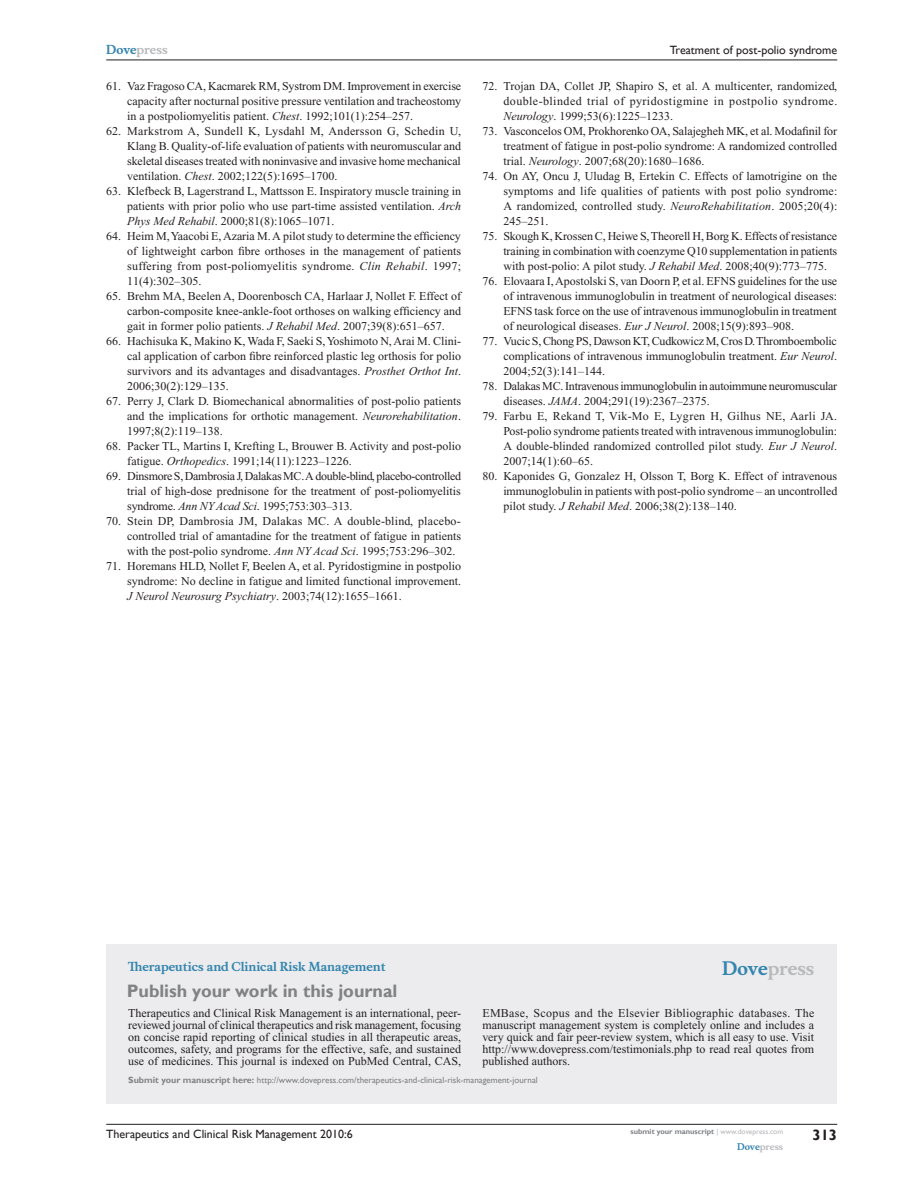
<style>
.page{position:relative;width:918px;height:1188px;background:#fff}
.page>*{position:absolute;margin:0;border:0;box-sizing:border-box;transform-origin:0 0}
.t1{font:700 18px "Gill Sans";color:#808285}
.t2{font:700 18px "Musee";color:#b8b9bc}
.t3{font:700 15px "Gill Sans";color:#231f20}
.t4{font:12px/15px "Times New Roman";color:#231f20;text-align:justify}
.t5{font:12px/15px "Times New Roman";letter-spacing:-.02em;color:#231f20}
.t6{font:12px "Gill Sans";color:#231f20}
.t7{font:700 12px "Musee";color:#3485ae}
.t8{font:700 12px "Musee";color:#b8b9bc}
.t9{font:9px "Gill Sans";color:#808285}
.t10{font:700 9px "Musee";color:#b8b9bc}
.t11{font:700 7.5px "Gill Sans";color:#808285}
.s1{color:#3485ae}
.s2{font-style:italic}
.s3{font-weight:700}
.s4{font-weight:400;color:#b8b9bc}
</style>
<div class="page">
<div style="left:106px;top:944px;width:731px;height:159px;background:#ececee"></div>
<hr style="left:106px;top:1124px;width:731px;height:1px;background:#231f20">
<hr style="left:106px;top:60px;width:731px;height:1px;background:#231f20">
<p class="t8" style="left:106px;top:43px;width:63px"><span class="s1">Dove</span>press</p>
<p class="t4" style="left:127px;top:79px;width:336px;text-indent:-21px">61. Vaz Fragoso CA, Kacmarek RM, Systrom DM. Improvement in exercise capacity after nocturnal positive pressure ventilation and tracheostomy in a postpoliomyelitis patient. <span class="s2">Chest</span>. 1992;101(1):254–257.</p>
<p class="t4" style="left:127px;top:124px;width:335px;text-indent:-21px">62. Markstrom A, Sundell K, Lysdahl M, Andersson G, Schedin U, Klang B. Quality-of-life evaluation of patients with neuromuscular and skeletal diseases treated with noninvasive and invasive home mechanical ventilation. <span class="s2">Chest</span>. 2002;122(5):1695–1700.</p>
<p class="t4" style="left:127px;top:184px;width:335px;text-indent:-21px">63. Klefbeck B, Lagerstrand L, Mattsson E. Inspiratory muscle training in patients with prior polio who use part-time assisted ventilation. <span class="s2">Arch Phys Med Rehabil</span>. 2000;81(8):1065–1071.</p>
<p class="t4" style="left:127px;top:229px;width:335px;text-indent:-21px">64. Heim M, Yaacobi E, Azaria M. A pilot study to determine the efficiency of lightweight carbon fibre orthoses in the management of patients suffering from post-poliomyelitis syndrome. <span class="s2">Clin Rehabil</span>. 1997; 11(4):302–305.</p>
<p class="t4" style="left:127px;top:289px;width:335px;text-indent:-21px">65. Brehm MA, Beelen A, Doorenbosch CA, Harlaar J, Nollet F. Effect of carbon-composite knee-ankle-foot orthoses on walking efficiency and gait in former polio patients. <span class="s2">J Rehabil Med</span>. 2007;39(8):651–657.</p>
<p class="t4" style="left:127px;top:334px;width:335px;text-indent:-21px">66. Hachisuka K, Makino K, Wada F, Saeki S, Yoshimoto N, Arai M. Clini&shy;cal application of carbon fibre reinforced plastic leg orthosis for polio survivors and its advantages and disadvantages. <span class="s2">Prosthet Orthot Int</span>.<br>2006;30(2):129–135.</p>
<p class="t4" style="left:127px;top:394px;width:335px;text-indent:-21px">67. Perry J, Clark D. Biomechanical abnormalities of post-polio patients and the implications for orthotic management. <span class="s2">Neurorehabilitation</span>.<br>1997;8(2):119–138.</p>
<p class="t4" style="left:127px;top:439px;width:335px;text-indent:-21px">68. Packer TL, Martins I, Krefting L, Brouwer B. Activity and post-polio fatigue. <span class="s2">Orthopedics</span>. 1991;14(11):1223–1226.</p>
<p class="t4" style="left:127px;top:469px;width:335px;text-indent:-21px">69. Dinsmore S, Dambrosia J, Dalakas MC. A double-blind, placebo-controlled trial of high-dose prednisone for the treatment of post-poliomyelitis syndrome. <span class="s2">Ann NY Acad Sci</span>. 1995;753:303–313.</p>
<p class="t4" style="left:127px;top:514px;width:335px;text-indent:-21px">70. Stein DP, Dambrosia JM, Dalakas MC. A double-blind, placebo&shy;controlled trial of amantadine for the treatment of fatigue in patients with the post-polio syndrome. <span class="s2">Ann NY Acad Sci</span>. 1995;753:296–302.</p>
<p class="t4" style="left:127px;top:559px;width:335px;text-indent:-21px">71. Horemans HLD, Nollet F, Beelen A, et al. Pyridostigmine in postpolio syndrome: No decline in fatigue and limited functional improvement.<br><span class="s2">J Neurol Neurosurg Psychiatry</span>. 2003;74(12):1655–1661.</p>
<p class="t6" style="left:670px;top:43px;width:169px">Treatment of post-polio syndrome</p>
<p class="t4" style="left:503px;top:79px;width:335px;text-indent:-21px">72. Trojan DA, Collet JP, Shapiro S, et al. A multicenter, randomized, double-blinded trial of pyridostigmine in postpolio syndrome.<br><span class="s2">Neurology</span>. 1999;53(6):1225–1233.</p>
<p class="t4" style="left:503px;top:124px;width:335px;text-indent:-21px">73. Vasconcelos OM, Prokhorenko OA, Salajegheh MK, et al. Modafinil for treatment of fatigue in post-polio syndrome: A randomized controlled trial. <span class="s2">Neurology</span>. 2007;68(20):1680–1686.</p>
<p class="t4" style="left:503px;top:169px;width:335px;text-indent:-21px">74. On AY, Oncu J, Uludag B, Ertekin C. Effects of lamotrigine on the symptoms and life qualities of patients with post polio syndrome:<br>A randomized, controlled study. <span class="s2">NeuroRehabilitation</span>. 2005;20(4):<br>245–251.</p>
<p class="t4" style="left:503px;top:229px;width:335px;text-indent:-21px">75. Skough K, Krossen C, Heiwe S, Theorell H, Borg K. Effects of resistance training in combination with coenzyme Q10 supplementation in patients with post-polio: A pilot study. <span class="s2">J Rehabil Med</span>. 2008;40(9):773–775.</p>
<p class="t4" style="left:503px;top:274px;width:335px;text-indent:-21px">76. Elovaara I, Apostolski S, van Doorn P, et al. EFNS guidelines for the use of intravenous immunoglobulin in treatment of neurological diseases:<br>EFNS task force on the use of intravenous immunoglobulin in treatment of neurological diseases. <span class="s2">Eur J Neurol</span>. 2008;15(9):893–908.</p>
<p class="t4" style="left:503px;top:334px;width:335px;text-indent:-21px">77. Vucic S, Chong PS, Dawson KT, Cudkowicz M, Cros D. Thromboembolic complications of intravenous immunoglobulin treatment. <span class="s2">Eur Neurol</span>.<br>2004;52(3):141–144.</p>
<p class="t5" style="left:503px;top:379px;width:335px;text-indent:-21px">78. Dalakas MC. Intravenous immunoglobulin in autoimmune neuromuscular diseases. <span class="s2">JAMA</span>. 2004;291(19):2367–2375.</p>
<p class="t4" style="left:503px;top:409px;width:335px;text-indent:-21px">79. Farbu E, Rekand T, Vik-Mo E, Lygren H, Gilhus NE, Aarli JA.<br>Post-polio syndrome patients treated with intravenous immunoglobulin:<br>A double-blinded randomized controlled pilot study. <span class="s2">Eur J Neurol</span>.<br>2007;14(1):60–65.</p>
<p class="t4" style="left:503px;top:469px;width:336px;text-indent:-21px">80. Kaponides G, Gonzalez H, Olsson T, Borg K. Effect of intravenous immunoglobulin in patients with post-polio syndrome – an uncontrolled pilot study. <span class="s2">J Rehabil Med</span>. 2006;38(2):138–140.</p>
<p class="t7" style="left:128px;top:959px;width:259px">Therapeutics and Clinical Risk Management</p>
<h1 class="t1" style="left:127px;top:980px;width:272px">Publish your work in this journal</h1>
<h1 class="t2" style="left:722px;top:958px;width:94px"><span class="s1">Dove</span>press</h1>
<p class="t4" style="left:128px;top:1007px;width:334px;line-height:12px">Therapeutics and Clinical Risk Management is an international, peer&shy;reviewed journal of clinical therapeutics and risk management, focusing on concise rapid reporting of clinical studies in all therapeutic areas, outcomes, safety, and programs for the effective, safe, and sustained use of medicines. This journal is indexed on PubMed Central, CAS,</p>
<p class="t4" style="left:482px;top:1007px;width:333px;line-height:12px">EMBase, Scopus and the Elsevier Bibliographic databases. The manuscript management system is completely online and includes a very quick and fair peer-review system, which is all easy to use. Visit http://www.dovepress.com/testimonials.php to read real quotes from published authors.</p>
<p class="t9" style="left:128px;top:1075px;width:411px"><span class="s3">Submit your manuscript here:</span> http://www.dovepress.com/therapeutics-and-clinical-risk-management-journal</p>
<p class="t6" style="left:106px;top:1127px;width:248px">Therapeutics and Clinical Risk Management 2010:6</p>
<p class="t11" style="left:631px;top:1127px;width:154px">submit your manuscript <span class="s4">| www.dovepress.com</span></p>
<p class="t10" style="left:737px;top:1141px;width:48px"><span class="s1">Dove</span>press</p>
<p class="t3" style="left:812px;top:1126px;width:26px">313</p>
</div>
